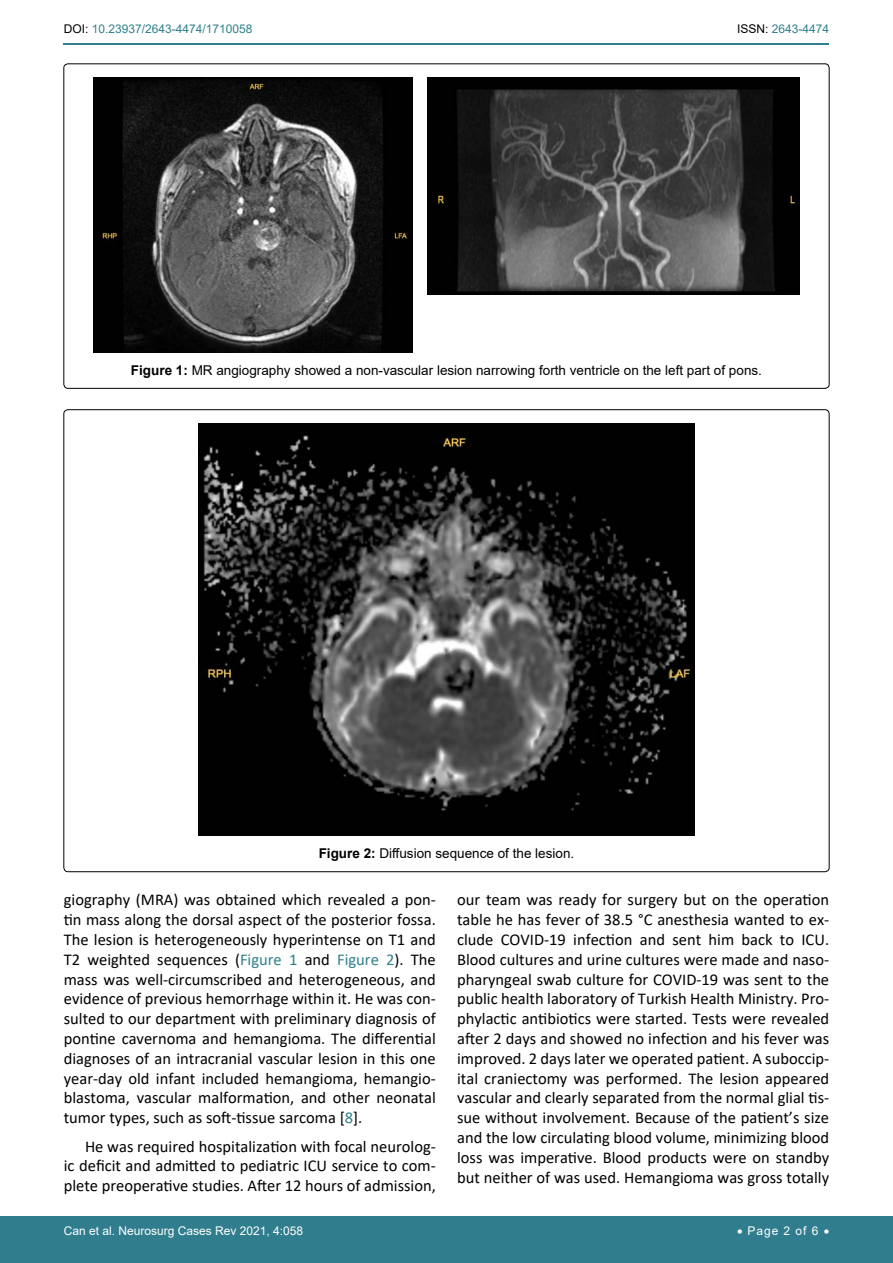
<style>
.page{position:relative;width:893px;height:1263px;background:#fff}
.page>*{position:absolute;margin:0;border:0;box-sizing:border-box;transform-origin:0 0}
.t1{font:16.5px/19.8px "Calibri";color:#000;text-align:justify}
.t2{font:13.5px "Arial";color:#000}
.t3{font:12px "Arial";color:#fff}
.t4{font:12px "Arial";color:#30808d}
.s1{color:#000}
.s2{font-weight:700}
.s3{color:#30808d}
</style>
<div class="page">
<hr style="left:64px;top:43px;width:765px;height:2px;background:#30808d">
<div style="left:0;top:1217px;width:893px;height:46px;background:#307d8d"></div>
<img style="left:427px;top:77px;width:372px;height:217px">
<img style="left:94px;top:77px;width:319px;height:275px">
<img style="left:198px;top:424px;width:496px;height:411px">
<p class="t4" style="left:64px;top:20px;width:190px"><span class="s1">DOI:</span> 10.23937/2643-4474/1710058</p>
<p class="t4" style="left:737px;top:20px;width:94px"><span class="s1">ISSN:</span> 2643-4474</p>
<p class="t2" style="left:131px;top:361px;width:633px"><span class="s2">Figure 1:</span> MR angiography showed a non-vascular lesion narrowing forth ventricle on the left part of pons.</p>
<p class="t2" style="left:319px;top:844px;width:257px"><span class="s2">Figure 2:</span> Diffusion sequence of the lesion.</p>
<p class="t1" style="left:64px;top:889px;width:374px">giography (MRA) was obtained which revealed a pon&shy;tin mass along the dorsal aspect of the posterior fossa.<br>The lesion is heterogeneously hyperintense on T1 and T2 weighted sequences (<span class="s3">Figure 1</span> and <span class="s3">Figure 2</span>). The mass was well-circumscribed and heterogeneous, and evidence of previous hemorrhage within it. He was con&shy;sulted to our department with preliminary diagnosis of pontine cavernoma and hemangioma. The differential diagnoses of an intracranial vascular lesion in this one year-day old infant included hemangioma, hemangio&shy;blastoma, vascular malformation, and other neonatal tumor types, such as soft-tissue sarcoma [<span class="s3">8</span>].</p>
<p class="t1" style="left:64px;top:1136px;width:374px;text-indent:21px">He was required hospitalization with focal neurolog&shy;ic deficit and admitted to pediatric ICU service to com&shy;plete preoperative studies. After 12 hours of admission,</p>
<p class="t1" style="left:457px;top:889px;width:374px">our team was ready for surgery but on the operation table he has fever of 38.5 °C anesthesia wanted to ex&shy;clude COVID-19 infection and sent him back to ICU.<br>Blood cultures and urine cultures were made and naso&shy;pharyngeal swab culture for COVID-19 was sent to the public health laboratory of Turkish Health Ministry. Pro&shy;phylactic antibiotics were started. Tests were revealed after 2 days and showed no infection and his fever was improved. 2 days later we operated patient. A suboccip&shy;ital craniectomy was performed. The lesion appeared vascular and clearly separated from the normal glial tis&shy;sue without involvement. Because of the patient’s size and the low circulating blood volume, minimizing blood loss was imperative. Blood products were on standby but neither of was used. Hemangioma was gross totally</p>
<p class="t3" style="left:64px;top:1223px;width:241px">Can et al. Neurosurg Cases Rev 2021, 4:058</p>
<p class="t3" style="left:737px;top:1223px;width:94px">• Page 2 of 6 •</p>
</div>
